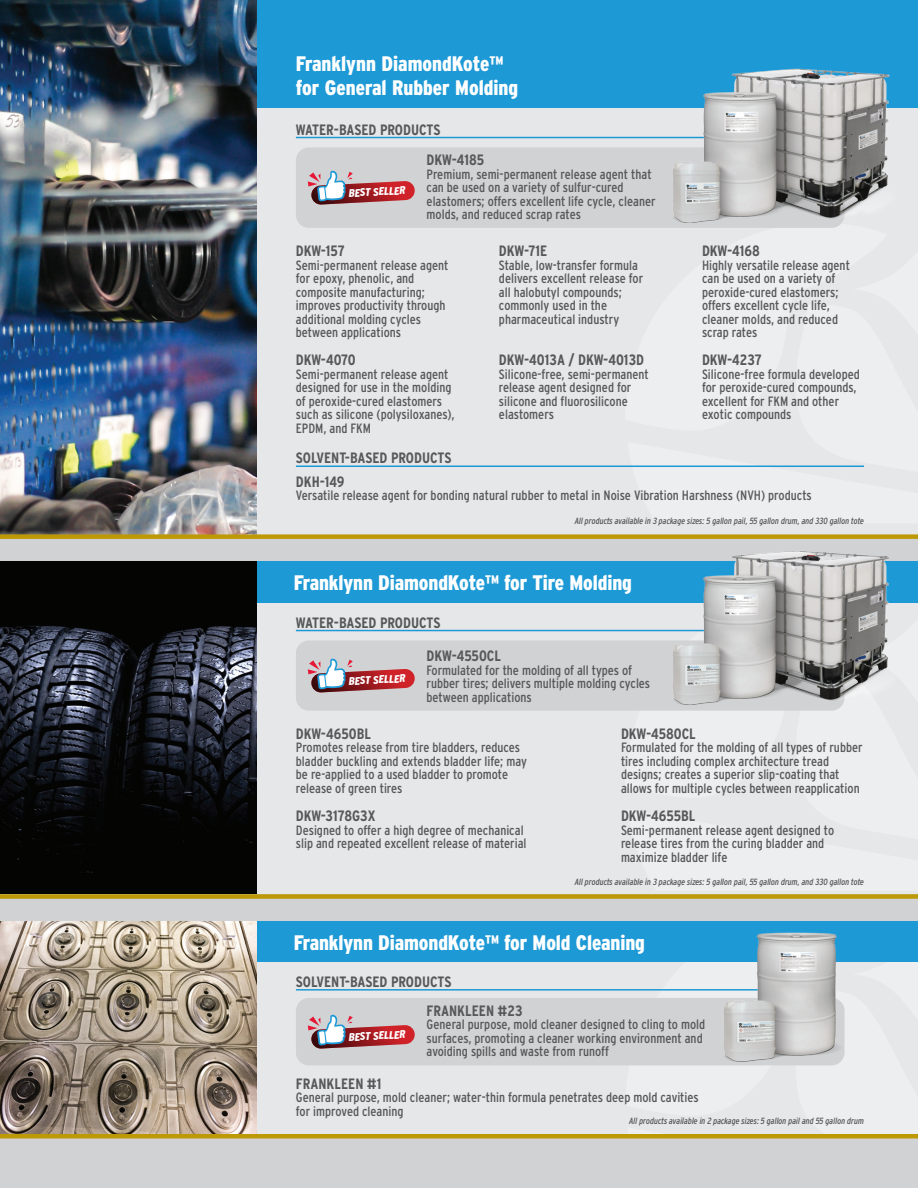
<style>
.page{position:relative;width:918px;height:1188px;background:#fff}
.page>*{position:absolute;margin:0;border:0;box-sizing:border-box;transform-origin:0 0}
.opening_paragraph{font:900 21px/24px "Interstate Condensed";letter-spacing:-.005em;color:#fff}
.Back_Page_Content{font:700 15px "Interstate Condensed";color:#57585a}
.Back_Page_Content-2{font:13.5px/13.5px "Interstate Condensed";color:#57585a}
.t1{font:italic 900 11.1px "Interstate Condensed";color:#fff}
.opening_paragraph-2{font:italic 9px "Interstate Condensed";letter-spacing:-.005em;color:#57585a}
</style>
<div class="page">
<img style="left:0;top:0;width:257px;height:534px">
<div style="left:257px;top:0;width:661px;height:538px;background:#e6e7e9"></div>
<div style="left:0;top:535px;width:918px;height:26px;background:#d1d2d4"></div>
<div style="left:0;top:534px;width:918px;height:5px;background:#bc9905"></div>
<img style="left:0;top:921px;width:257px;height:213px">
<div style="left:257px;top:881px;width:661px;height:307px;background:#e6e7e9"></div>
<img style="left:0;top:0;width:1px;height:506px">
<div style="left:257px;top:0;width:661px;height:108px;background:#1d99d6"></div>
<hr style="left:296px;top:137px;width:526px;height:1px;background:#1d99d6">
<div style="left:296px;top:147px;width:549px;height:81px;background:#d1d2d4;border-radius:13px"></div>
<hr style="left:296px;top:466px;width:568px;height:1px;background:#1d99d6">
<img style="left:659px;top:68px;width:231px;height:160px">
<svg style="left:308px;top:170px;width:107px;height:35px"></svg>
<img style="left:0;top:561px;width:257px;height:333px">
<div style="left:257px;top:561px;width:661px;height:335px;background:#e6e7e9"></div>
<div style="left:257px;top:561px;width:661px;height:41px;background:#1d99d6"></div>
<hr style="left:296px;top:630px;width:526px;height:1px;background:#1d99d6">
<div style="left:296px;top:640px;width:549px;height:71px;background:#d1d2d4;border-radius:13px"></div>
<svg style="left:308px;top:658px;width:107px;height:35px"></svg>
<div style="left:257px;top:921px;width:661px;height:41px;background:#1d99d6"></div>
<div style="left:0;top:894px;width:918px;height:27px;background:#d1d2d4"></div>
<div style="left:0;top:894px;width:918px;height:5px;background:#bc9905"></div>
<div style="left:0;top:1134px;width:918px;height:54px;background:#d1d2d4"></div>
<hr style="left:0;top:1134px;width:918px;height:4px;background:#bc9905">
<img style="left:659px;top:551px;width:245px;height:160px">
<hr style="left:296px;top:989px;width:526px;height:2px;background:#1d99d6">
<div style="left:296px;top:998px;width:549px;height:67px;background:#d1d2d4;border-radius:13px"></div>
<svg style="left:308px;top:1014px;width:107px;height:35px"></svg>
<img style="left:685px;top:932px;width:160px;height:130px">
<p class="opening_paragraph" style="left:296px;top:51px;width:224px">Franklynn DiamondKote™ for General Rubber Molding</p>
<p class="Back_Page_Content" style="left:296px;top:121px;width:146px">WATER-BASED PRODUCTS</p>
<p class="Back_Page_Content" style="left:427px;top:152px;width:59px">DKW-4185</p>
<p class="Back_Page_Content-2" style="left:427px;top:167px;width:231px">Premium, semi-permanent release agent that can be used on a variety of sulfur-cured elastomers; offers excellent life cycle, cleaner molds, and reduced scrap rates</p>
<p class="Back_Page_Content" style="left:296px;top:242px;width:50px">DKW-157</p>
<p class="Back_Page_Content-2" style="left:296px;top:258px;width:154px">Semi-permanent release agent for epoxy, phenolic, and composite manufacturing; improves productivity through additional molding cycles between applications</p>
<p class="t1" style="left:349px;top:187px;width:58px;rotate:-3deg">BEST SELLER</p>
<p class="Back_Page_Content" style="left:499px;top:242px;width:50px">DKW-71E</p>
<p class="Back_Page_Content-2" style="left:499px;top:258px;width:146px">Stable, low-transfer formula delivers excellent release for all halobutyl compounds; commonly used in the pharmaceutical industry</p>
<p class="Back_Page_Content" style="left:296px;top:352px;width:61px">DKW-4070</p>
<p class="Back_Page_Content-2" style="left:296px;top:367px;width:160px">Semi-permanent release agent designed for use in the molding of peroxide-cured elastomers such as silicone (polysiloxanes),<br>EPDM, and FKM</p>
<p class="Back_Page_Content" style="left:296px;top:450px;width:157px">SOLVENT-BASED PRODUCTS</p>
<p class="Back_Page_Content" style="left:499px;top:352px;width:147px">DKW-4013A / DKW-4013D</p>
<p class="Back_Page_Content-2" style="left:499px;top:367px;width:151px">Silicone-free, semi-permanent release agent designed for silicone and fluorosilicone elastomers</p>
<p class="Back_Page_Content" style="left:702px;top:242px;width:59px">DKW-4168</p>
<p class="Back_Page_Content-2" style="left:702px;top:258px;width:149px">Highly versatile release agent can be used on a variety of peroxide-cured elastomers; offers excellent cycle life, cleaner molds, and reduced scrap rates</p>
<p class="Back_Page_Content" style="left:702px;top:352px;width:61px">DKW-4237</p>
<p class="Back_Page_Content-2" style="left:702px;top:367px;width:159px">Silicone-free formula developed for peroxide-cured compounds, excellent for FKM and other exotic compounds</p>
<p class="Back_Page_Content" style="left:296px;top:473px;width:50px">DKH-149</p>
<p class="Back_Page_Content-2" style="left:296px;top:489px;width:517px">Versatile release agent for bonding natural rubber to metal in Noise Vibration Harshness (NVH) products</p>
<p class="opening_paragraph-2" style="left:575px;top:516px;width:291px">All products available in 3 package sizes: 5 gallon pail, 55 gallon drum, and 330 gallon tote</p>
<p class="opening_paragraph" style="left:294px;top:571px;width:340px">Franklynn DiamondKote™ for Tire Molding</p>
<p class="Back_Page_Content" style="left:296px;top:614px;width:146px">WATER-BASED PRODUCTS</p>
<p class="Back_Page_Content" style="left:427px;top:648px;width:76px">DKW-4550CL</p>
<p class="Back_Page_Content-2" style="left:427px;top:663px;width:225px">Formulated for the molding of all types of rubber tires; delivers multiple molding cycles between applications</p>
<p class="t1" style="left:349px;top:675px;width:58px;rotate:-3deg">BEST SELLER</p>
<p class="Back_Page_Content" style="left:296px;top:725px;width:77px">DKW-4650BL</p>
<p class="Back_Page_Content-2" style="left:296px;top:741px;width:233px">Promotes release from tire bladders, reduces bladder buckling and extends bladder life; may be re-applied to a used bladder to promote release of green tires</p>
<p class="Back_Page_Content" style="left:296px;top:807px;width:81px">DKW-3178G3X</p>
<p class="Back_Page_Content-2" style="left:296px;top:823px;width:232px">Designed to offer a high degree of mechanical slip and repeated excellent release of material</p>
<p class="Back_Page_Content" style="left:621px;top:725px;width:76px">DKW-4580CL</p>
<p class="Back_Page_Content-2" style="left:621px;top:741px;width:243px">Formulated for the molding of all types of rubber tires including complex architecture tread designs; creates a superior slip-coating that allows for multiple cycles between reapplication</p>
<p class="Back_Page_Content" style="left:621px;top:807px;width:76px">DKW-4655BL</p>
<p class="Back_Page_Content-2" style="left:621px;top:823px;width:215px">Semi-permanent release agent designed to release tires from the curing bladder and maximize bladder life</p>
<p class="opening_paragraph-2" style="left:575px;top:876px;width:291px">All products available in 3 package sizes: 5 gallon pail, 55 gallon drum, and 330 gallon tote</p>
<p class="opening_paragraph" style="left:294px;top:930px;width:353px">Franklynn DiamondKote™ for Mold Cleaning</p>
<p class="Back_Page_Content" style="left:296px;top:973px;width:157px">SOLVENT-BASED PRODUCTS</p>
<p class="t1" style="left:349px;top:1031px;width:58px;rotate:-3deg">BEST SELLER</p>
<p class="Back_Page_Content" style="left:427px;top:1002px;width:98px">FRANKLEEN #23</p>
<p class="Back_Page_Content-2" style="left:427px;top:1018px;width:280px">General purpose, mold cleaner designed to cling to mold surfaces, promoting a cleaner working environment and avoiding spills and waste from runoff</p>
<p class="Back_Page_Content" style="left:296px;top:1075px;width:87px">FRANKLEEN #1</p>
<p class="Back_Page_Content-2" style="left:296px;top:1091px;width:404px">General purpose, mold cleaner; water-thin formula penetrates deep mold cavities for improved cleaning</p>
<p class="opening_paragraph-2" style="left:629px;top:1116px;width:236px">All products available in 2 package sizes: 5 gallon pail and 55 gallon drum</p>
</div>
